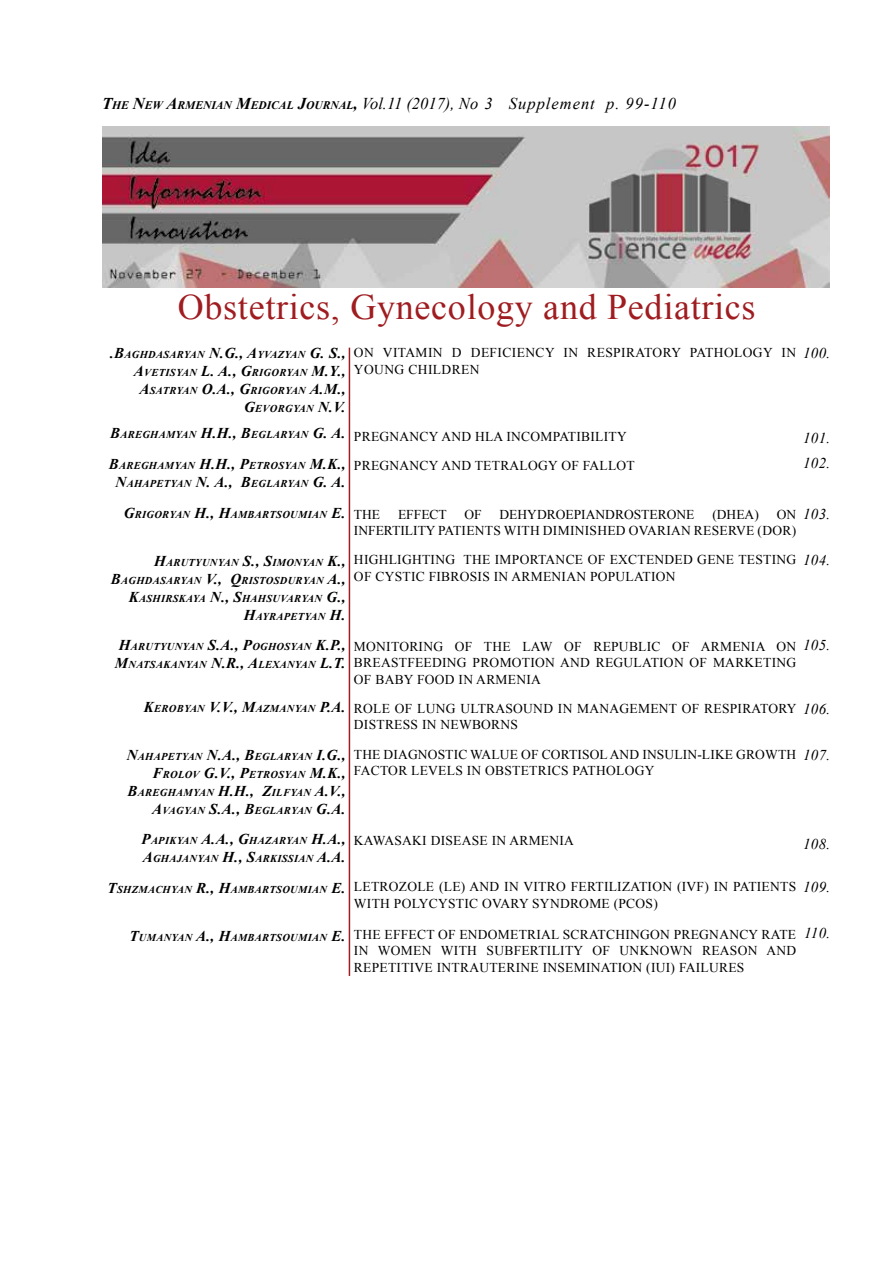
<style>
.page{position:relative;width:893px;height:1263px;background:#fff}
.page>*{position:absolute;margin:0;border:0;box-sizing:border-box;transform-origin:0 0}
.t1{font:36px "Times New Roman";letter-spacing:.02em;color:#9f1c20}
.t2{font:italic 16.5px "Times New Roman";letter-spacing:.06em;color:#000}
.t3{font:italic 15px/25.2px "Times New Roman";letter-spacing:.02em;color:#000}
.t4{font:13.5px/29.2px "Times New Roman";letter-spacing:.02em;color:#000}
.t5{font:italic 700 10.5px/18px "Times New Roman";letter-spacing:.03em;color:#000;text-align:right}
.s1{font-weight:700}
.s2{font-weight:700;font-size:11.55px}
.s3{font-size:15px}
</style>
<div class="page">
<img style="left:102px;top:127px;width:727px;height:161px">
<hr style="left:349px;top:348px;width:1px;height:628px;background:#9f1c20">
<p class="t2" style="left:102px;top:92px;width:575px"><span class="s1">T</span><span class="s2">HE</span> <span class="s1">N</span><span class="s2">EW</span> <span class="s1">A</span><span class="s2">RMENIAN</span> <span class="s1">M</span><span class="s2">EDICAL</span> <span class="s1">J</span><span class="s2">OURNAL</span><span class="s1">,</span> Vol.11 (2017), No 3 Supplement p. 99-110</p>
<h1 class="t1" style="left:178px;top:282px;width:579px">OBSTETRICS, GYNECOLOGY AND PEDIATRICS</h1>
<p class="t5" style="left:134px;top:345px;width:213px">RYAN <span class="s3">N.G., A</span>YVAZYAN <span class="s3">G. S.,<br>A</span>VETISYAN <span class="s3">L. A., G</span>RIGORYAN <span class="s3">M.Y.,<br>A</span>SATRYAN <span class="s3">O.A., G</span>RIGORYAN <span class="s3">A.M.,<br>G</span>EVORGYAN <span class="s3">N.V.</span></p>
<p class="t5" style="left:110px;top:425px;width:237px"><span class="s3">B</span>AREGHAMYAN <span class="s3">H.H., B</span>EGLARYAN <span class="s3">G. A.</span></p>
<p class="t5" style="left:109px;top:456px;width:238px"><span class="s3">B</span>AREGHAMYAN <span class="s3">H.H., P</span>ETROSYAN <span class="s3">M.K.,<br>N</span>AHAPETYAN <span class="s3">N. A., B</span>EGLARYAN <span class="s3">G. A.</span></p>
<p class="t5" style="left:124px;top:505px;width:223px"><span class="s3">G</span>RIGORYAN <span class="s3">H., H</span>AMBARTS OUMIAN <span class="s3">E.</span></p>
<p class="t5" style="left:111px;top:553px;width:236px;text-align:left;text-indent:43px"><span class="s3">H</span>ARUTYUNYAN <span class="s3">S., S</span>IMONYAN <span class="s3">K.,<br>B</span>AGHDASA</p>
<p class="t5" style="left:110px;top:345px;width:54px"><span class="s3">.B</span>AGHDASA</p>
<p class="t5" style="left:129px;top:571px;width:218px;text-align:left;text-indent:45px">RYAN <span class="s3">V., Q</span>RISTOSDURYAN <span class="s3">A.,<br>K</span>AS HIRSKA</p>
<p class="t5" style="left:193px;top:589px;width:154px">YA <span class="s3">N., S</span>HAHSUVARYAN <span class="s3">G.,<br>H</span>AYRAPETYAN <span class="s3">H.</span></p>
<p class="t5" style="left:115px;top:637px;width:232px;text-align:left;text-indent:4px"><span class="s3">H</span>ARUTYUNYAN <span class="s3">S.A., P</span>OGHOSYAN <span class="s3">K.P.,<br>M</span>NATSAKAN</p>
<p class="t5" style="left:186px;top:655px;width:161px">YAN <span class="s3">N.R., A</span>LEXANYAN <span class="s3">L.T.</span></p>
<p class="t5" style="left:144px;top:699px;width:203px"><span class="s3">K</span>EROBYAN <span class="s3">V.V., M</span>AZMANYAN <span class="s3">P.A.</span></p>
<p class="t5" style="left:127px;top:747px;width:220px"><span class="s3">N</span>AHAPETYAN <span class="s3">N.A., B</span>EGLARYAN <span class="s3">I.G.,<br>F</span>ROLOV <span class="s3">G.V., P</span>ETROSYAN <span class="s3">M.K.,<br>B</span>AREGHAMYAN <span class="s3">H.H., Z</span>ILFYAN <span class="s3">A.V.,<br>A</span>VAGYAN <span class="s3">S.A., B</span>EGLARYAN <span class="s3">G.A.</span></p>
<p class="t5" style="left:142px;top:832px;width:205px;text-align:left"><span class="s3">P</span>APIKYAN <span class="s3">A.A., G</span>HAZARYAN <span class="s3">H.A.,<br>A</span>GHAJAN</p>
<p class="t5" style="left:197px;top:850px;width:149px">YAN <span class="s3">H., S</span>ARKISSIAN <span class="s3">A.A.</span></p>
<p class="t5" style="left:108px;top:880px;width:239px"><span class="s3">T</span>SHZMACHYAN <span class="s3">R., H</span>AMBARTS OUMIAN <span class="s3">E.</span></p>
<p class="t5" style="left:129px;top:928px;width:217px"><span class="s3">T</span>UMAN YAN <span class="s3">A., H</span>AMBARTS OUMIAN <span class="s3">E.</span></p>
<p class="t4" style="left:354px;top:338px;width:11px">ON</p>
<p class="t4" style="left:383px;top:338px;width:20px">VITAMIN</p>
<p class="t4" style="left:452px;top:338px;width:39px">D DEFICIENCY</p>
<p class="t4" style="left:563px;top:338px;width:43px">IN RESPIRAT</p>
<p class="t4" style="left:653px;top:338px;width:21px">ORY</p>
<p class="t4" style="left:690px;top:338px;width:17px">PATH</p>
<p class="t4" style="left:724px;top:338px;width:40px">OLOGY</p>
<p class="t4" style="left:782px;top:338px;width:13px">IN</p>
<p class="t4" style="left:354px;top:354px;width:32px">YOUNG</p>
<p class="t4" style="left:408px;top:354px;width:20px">CHILDREN</p>
<p class="t3" style="left:803px;top:340px;width:29px">100.</p>
<p class="t4" style="left:354px;top:422px;width:19px">PREGNANCY</p>
<p class="t4" style="left:441px;top:422px;width:109px">AND HLA INC OMPATIBILITY</p>
<p class="t4" style="left:354px;top:451px;width:19px">PREGNANCY</p>
<p class="t4" style="left:441px;top:451px;width:52px">AND TETRAL</p>
<p class="t4" style="left:528px;top:451px;width:72px">OGY OF FALL</p>
<p class="t4" style="left:617px;top:451px;width:15px">OT</p>
<p class="t4" style="left:354px;top:499px;width:18px">THE</p>
<p class="t4" style="left:398px;top:499px;width:18px">EFFECT</p>
<p class="t4" style="left:464px;top:499px;width:10px">OF</p>
<p class="t4" style="left:499px;top:499px;width:21px">DEHYDR</p>
<p class="t4" style="left:556px;top:499px;width:20px">OEPIANDR</p>
<p class="t4" style="left:624px;top:499px;width:19px">OSTER</p>
<p class="t4" style="left:667px;top:499px;width:20px">ONE</p>
<p class="t4" style="left:712px;top:499px;width:48px">(DHEA)</p>
<p class="t4" style="left:777px;top:499px;width:11px">ON</p>
<p class="t4" style="left:354px;top:516px;width:14px">INFERTILITY</p>
<p class="t4" style="left:438px;top:516px;width:16px">PATIENTS</p>
<p class="t4" style="left:504px;top:516px;width:10px">WITH</p>
<p class="t4" style="left:543px;top:516px;width:19px">DIMINISHED</p>
<p class="t4" style="left:629px;top:516px;width:10px">OVARIAN</p>
<p class="t4" style="left:694px;top:516px;width:19px">RESERVE</p>
<p class="t4" style="left:758px;top:516px;width:40px">(DOR)</p>
<p class="t4" style="left:354px;top:545px;width:20px">HIGHLIGHTING</p>
<p class="t4" style="left:464px;top:545px;width:76px">THE IMPORTANCE</p>
<p class="t4" style="left:588px;top:545px;width:51px">OF EXCTENDED</p>
<p class="t4" style="left:697px;top:545px;width:20px">GENE</p>
<p class="t4" style="left:738px;top:545px;width:18px">TESTING</p>
<p class="t4" style="left:354px;top:562px;width:40px">OF CYSTIC</p>
<p class="t4" style="left:429px;top:562px;width:49px">FIBROSIS</p>
<p class="t4" style="left:494px;top:562px;width:38px">IN ARMENIAN</p>
<p class="t4" style="left:590px;top:562px;width:27px">POPULATI</p>
<p class="t4" style="left:656px;top:562px;width:18px">ON</p>
<p class="t3" style="left:803px;top:425px;width:29px">101.<br>102.</p>
<p class="t3" style="left:803px;top:501px;width:29px">103.</p>
<p class="t3" style="left:803px;top:547px;width:29px">104.</p>
<p class="t3" style="left:803px;top:632px;width:29px">105.</p>
<p class="t4" style="left:354px;top:631px;width:65px">MONITORING</p>
<p class="t4" style="left:455px;top:631px;width:10px">OF</p>
<p class="t4" style="left:484px;top:631px;width:19px">THE</p>
<p class="t4" style="left:522px;top:631px;width:51px">LAW OF</p>
<p class="t4" style="left:593px;top:631px;width:19px">REPUBLIC</p>
<p class="t4" style="left:672px;top:631px;width:10px">OF</p>
<p class="t4" style="left:701px;top:631px;width:21px">ARMENIA</p>
<p class="t4" style="left:776px;top:631px;width:11px">ON</p>
<p class="t4" style="left:354px;top:648px;width:19px">BREASTFEEDING</p>
<p class="t4" style="left:473px;top:648px;width:142px">PROMOTION AND REGULATI</p>
<p class="t4" style="left:664px;top:648px;width:72px">ON OF MARKETING</p>
<p class="t4" style="left:354px;top:664px;width:42px">OF BABY</p>
<p class="t4" style="left:354px;top:664px;width:143px;text-indent:63px">FOOD IN ARMENIA<br>ROLE OF LUNG</p>
<p class="t3" style="left:803px;top:696px;width:29px">106.</p>
<p class="t3" style="left:803px;top:742px;width:29px">107.</p>
<p class="t4" style="left:460px;top:693px;width:20px">ULTRAS</p>
<p class="t4" style="left:513px;top:693px;width:21px">OUND</p>
<p class="t4" style="left:558px;top:693px;width:43px">IN MANAGEMENT</p>
<p class="t4" style="left:682px;top:693px;width:41px">OF RESPIRAT</p>
<p class="t4" style="left:768px;top:693px;width:20px">ORY</p>
<p class="t4" style="left:354px;top:710px;width:19px">DISTRESS</p>
<p class="t4" style="left:422px;top:710px;width:79px">IN NEWB ORNS</p>
<p class="t4" style="left:354px;top:739px;width:49px">THE DIAGN</p>
<p class="t4" style="left:428px;top:739px;width:18px">OSTIC</p>
<p class="t4" style="left:470px;top:739px;width:11px">WALUE</p>
<p class="t4" style="left:521px;top:739px;width:48px">OF CORTIS</p>
<p class="t4" style="left:590px;top:739px;width:67px">OL AND INSULIN</p>
<p class="t4" style="left:697px;top:739px;width:22px">-LIKE</p>
<p class="t4" style="left:736px;top:739px;width:52px">GROWTH</p>
<p class="t4" style="left:354px;top:756px;width:17px">FACT</p>
<p class="t4" style="left:388px;top:756px;width:41px">OR LEVELS</p>
<p class="t4" style="left:467px;top:756px;width:28px">IN OBSTETRICS</p>
<p class="t4" style="left:573px;top:756px;width:17px">PATH</p>
<p class="t4" style="left:606px;top:756px;width:40px">OLOGY</p>
<p class="t4" style="left:354px;top:825px;width:40px">KAWASAKI</p>
<p class="t4" style="left:431px;top:825px;width:19px">DISEASE</p>
<p class="t4" style="left:492px;top:825px;width:38px">IN ARMENIA</p>
<p class="t4" style="left:354px;top:872px;width:19px">LETR</p>
<p class="t4" style="left:389px;top:872px;width:199px">OZOLE (LE) AND IN VITRO FERTILIZATI</p>
<p class="t4" style="left:652px;top:872px;width:97px">ON (IVF) IN PATIENTS</p>
<p class="t4" style="left:354px;top:888px;width:10px">WITH</p>
<p class="t4" style="left:394px;top:888px;width:28px">POLYCYSTIC</p>
<p class="t4" style="left:482px;top:888px;width:11px">OVARY</p>
<p class="t4" style="left:532px;top:888px;width:19px">SYNDR</p>
<p class="t4" style="left:579px;top:888px;width:80px">OME (PCOS)</p>
<p class="t4" style="left:354px;top:919px;width:49px">THE EFFECT</p>
<p class="t4" style="left:438px;top:919px;width:70px">OF ENDOMETRIAL</p>
<p class="t4" style="left:563px;top:919px;width:18px">SCRATCHING</p>
<p class="t4" style="left:650px;top:919px;width:42px">ON PREGNANCY</p>
<p class="t4" style="left:762px;top:919px;width:19px">RATE</p>
<p class="t4" style="left:354px;top:936px;width:59px">IN WOMEN</p>
<p class="t4" style="left:441px;top:936px;width:10px">WITH</p>
<p class="t4" style="left:487px;top:936px;width:17px">SUBFERTILITY</p>
<p class="t4" style="left:592px;top:936px;width:10px">OF</p>
<p class="t4" style="left:620px;top:936px;width:21px">UNKN</p>
<p class="t4" style="left:660px;top:936px;width:62px">OWN REAS</p>
<p class="t4" style="left:738px;top:936px;width:50px">ON AND</p>
<p class="t4" style="left:354px;top:952px;width:18px">REPETITIVE</p>
<p class="t4" style="left:437px;top:952px;width:15px">INTRAUTERINE</p>
<p class="t4" style="left:543px;top:952px;width:15px">INSEMINATI</p>
<p class="t4" style="left:623px;top:952px;width:73px">ON (IUI) FAILURES</p>
<p class="t3" style="left:803px;top:831px;width:29px">108.</p>
<p class="t3" style="left:803px;top:873px;width:29px">109.</p>
<p class="t3" style="left:804px;top:920px;width:28px">110.</p>
</div>
